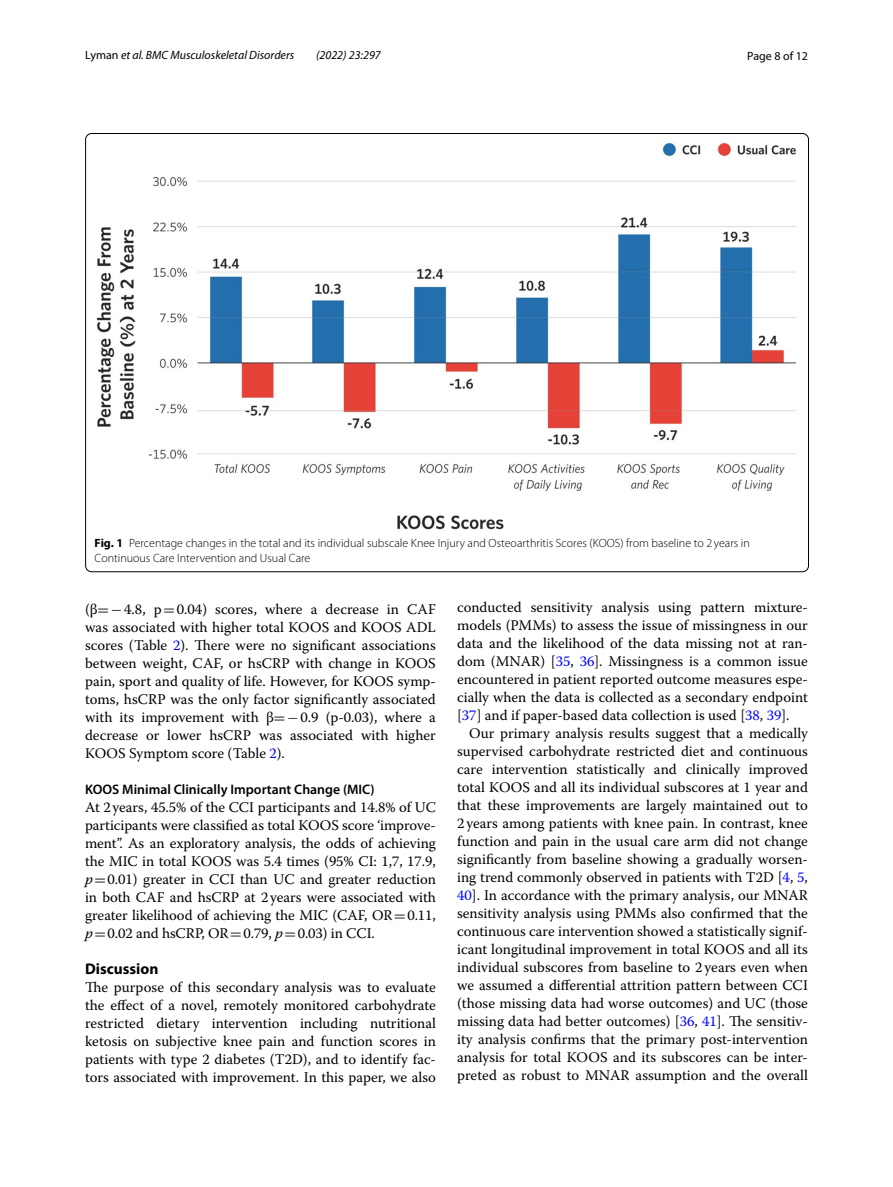
<style>
.page{position:relative;width:893px;height:1187px;background:#fff}
.page>*{position:absolute;margin:0;border:0;box-sizing:border-box;transform-origin:0 0}
.t1{font:700 15.45px "Myriad Pro";color:#000}
.t2{font:14.7px/18px "Warnock Pro";color:#000;text-align:justify}
.t3{font:600 13.8px "Myriad Pro";color:#000}
.t4{font:300 12px/15px "Myriad Pro";color:#000}
.t5{font:italic 12px "Myriad Pro";color:#000}
.t6{font:12px "Myriad Pro";color:#000}
.s1{font-style:normal}
.s2{font-weight:700}
.s3{font-family:"MTSY"}
.s4{color:#00f}
.s5{font-style:italic}
</style>
<div class="page">
<img style="left:97px;top:142px;width:700px;height:388px">
<p class="t5" style="left:85px;top:48px;width:211px"><span class="s1">Lyman</span> et al. BMC Musculoskeletal Disorders</p>
<p class="t5" style="left:316px;top:48px;width:66px">(2022) 23:297</p>
<p class="t6" style="left:747px;top:48px;width:62px">Page 8 of 12</p>
<p class="t4" style="left:95px;top:535px;width:657px"><span class="s2">Fig. 1</span> Percentage changes in the total and its individual subscale Knee Injury and Osteoarthritis Scores (KOOS) from baseline to 2 years in<br>Continuous Care Intervention and Usual Care</p>
<p class="t2" style="left:85px;top:600px;width:352px">(β<span class="s3">=−</span>4.8, p<span class="s3">=</span>0.04) scores, where a decrease in CAF was associated with higher total KOOS and KOOS ADL scores (Table <span class="s4">2</span>). There were no significant associations between weight, CAF, or hsCRP with change in KOOS pain, sport and quality of life. However, for KOOS symp&shy;toms, hsCRP was the only factor significantly associated with its improvement with β<span class="s3">=−</span>0.9 (p-0.03), where a decrease or lower hsCRP was associated with higher KOOS Symptom score (Table <span class="s4">2</span>).</p>
<p class="t3" style="left:85px;top:780px;width:291px">KOOS Minimal Clinically Important Change (MIC)</p>
<p class="t2" style="left:85px;top:798px;width:352px">At 2years, 45.5% of the CCI participants and 14.8% of UC participants were classified as total KOOS score ‘improve&shy;ment”. As an exploratory analysis, the odds of achieving the MIC in total KOOS was 5.4 times (95% CI: 1,7, 17.9, <span class="s5">p</span><span class="s3">=</span>0.01) greater in CCI than UC and greater reduction in both CAF and hsCRP at 2years were associated with greater likelihood of achieving the MIC (CAF, OR<span class="s3">=</span>0.11, <span class="s5">p</span><span class="s3">=</span>0.02 and hsCRP, OR<span class="s3">=</span>0.79, <span class="s5">p</span><span class="s3">=</span>0.03) in CCI.</p>
<p class="t1" style="left:85px;top:958px;width:75px">Discussion</p>
<p class="t2" style="left:85px;top:978px;width:352px">The purpose of this secondary analysis was to evaluate the effect of a novel, remotely monitored carbohydrate restricted dietary intervention including nutritional ketosis on subjective knee pain and function scores in patients with type 2 diabetes (T2D), and to identify fac&shy;tors associated with improvement. In this paper, we also</p>
<p class="t2" style="left:457px;top:598px;width:352px">conducted sensitivity analysis using pattern mixture&shy;models (PMMs) to assess the issue of missingness in our data and the likelihood of the data missing not at ran&shy;dom (MNAR) [<span class="s4">35</span>, <span class="s4">36</span>]. Missingness is a common issue encountered in patient reported outcome measures espe&shy;cially when the data is collected as a secondary endpoint [<span class="s4">37</span>] and if paper-based data collection is used [<span class="s4">38</span>, <span class="s4">39</span>].</p>
<p class="t2" style="left:457px;top:724px;width:352px;text-indent:12px">Our primary analysis results suggest that a medically supervised carbohydrate restricted diet and continuous care intervention statistically and clinically improved total KOOS and all its individual subscores at 1 year and that these improvements are largely maintained out to 2years among patients with knee pain. In contrast, knee function and pain in the usual care arm did not change significantly from baseline showing a gradually worsen&shy;ing trend commonly observed in patients with T2D [<span class="s4">4</span>, <span class="s4">5</span>, <span class="s4">40</span>]. In accordance with the primary analysis, our MNAR sensitivity analysis using PMMs also confirmed that the continuous care intervention showed a statistically signif&shy;icant longitudinal improvement in total KOOS and all its individual subscores from baseline to 2years even when we assumed a differential attrition pattern between CCI (those missing data had worse outcomes) and UC (those missing data had better outcomes) [<span class="s4">36</span>, <span class="s4">41</span>]. The sensitiv&shy;ity analysis confirms that the primary post-intervention analysis for total KOOS and its subscores can be inter&shy;preted as robust to MNAR assumption and the overall</p>
</div>
